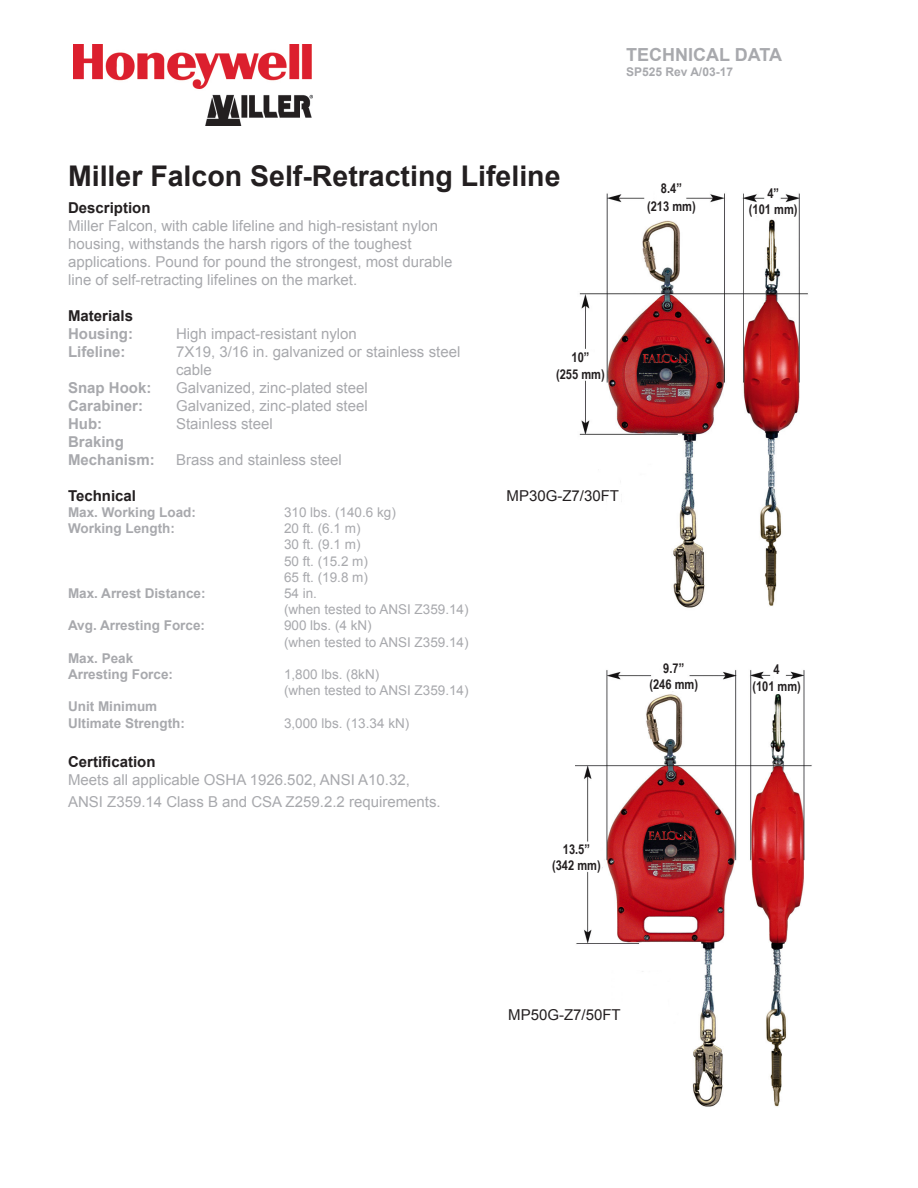
<style>
.page{position:relative;width:918px;height:1188px;background:#fff}
.page>*{position:absolute;margin:0;border:0;box-sizing:border-box;transform-origin:0 0}
.t1{font:700 28.5px "Arial";color:#231f20}
.t2{font:700 18px "Arial";color:#a8a9ad}
.t3{font:15px/18px "Arial";color:#a8a9ad}
.t4{font:700 15px "Arial";color:#a8a9ad}
.t5{font:700 15px "Arial";color:#231f20}
.t6{font:15px "Arial";color:#231f20}
.t7{font:13.5px "Arial";color:#a8a9ad}
.t8{font:700 13.5px "Arial";color:#a8a9ad}
.t9{font:700 13.5px "Arial Narrow";color:#231f20}
.t10{font:700 12px "Arial";color:#a8a9ad}
</style>
<div class="page">
<img style="left:579px;top:193px;width:229px;height:415px">
<img style="left:73px;top:45px;width:240px;height:80px">
<img style="left:575px;top:670px;width:237px;height:437px">
<p class="t2" style="left:626px;top:43px;width:157px">TECHNICAL DATA</p>
<p class="t10" style="left:626px;top:63px;width:108px">SP525 Rev A/03-17</p>
<p class="t1" style="left:68px;top:157px;width:494px">Miller Falcon Self-Retracting Lifeline</p>
<p class="t5" style="left:68px;top:198px;width:84px">Description</p>
<p class="t3" style="left:68px;top:217px;width:372px">Miller Falcon, with cable lifeline and high-resistant nylon</p>
<p class="t3" style="left:68px;top:235px;width:345px">housing, withstands the harsh rigors of the toughest</p>
<p class="t3" style="left:68px;top:253px;width:386px">applications. Pound for pound the strongest, most durable</p>
<p class="t3" style="left:68px;top:271px;width:291px">line of self-retracting lifelines on the market.</p>
<p class="t5" style="left:68px;top:306px;width:67px">Materials</p>
<p class="t4" style="left:68px;top:324px;width:66px">Housing:</p>
<p class="t3" style="left:176px;top:325px;width:182px">High impact-resistant nylon</p>
<p class="t4" style="left:68px;top:342px;width:59px">Lifeline:</p>
<p class="t3" style="left:176px;top:343px;width:286px">7X19, 3/16 in. galvanized or stainless steel cable</p>
<p class="t4" style="left:68px;top:378px;width:85px">Snap Hook:</p>
<p class="t3" style="left:176px;top:379px;width:193px">Galvanized, zinc-plated steel</p>
<p class="t4" style="left:68px;top:396px;width:77px">Carabiner:</p>
<p class="t3" style="left:176px;top:397px;width:193px">Galvanized, zinc-plated steel</p>
<p class="t4" style="left:68px;top:414px;width:36px">Hub:</p>
<p class="t3" style="left:176px;top:415px;width:98px">Stainless steel</p>
<p class="t4" style="left:68px;top:432px;width:57px">Braking</p>
<p class="t4" style="left:68px;top:450px;width:88px">Mechanism:</p>
<p class="t3" style="left:176px;top:451px;width:167px">Brass and stainless steel</p>
<p class="t5" style="left:68px;top:486px;width:70px">Technical</p>
<p class="t8" style="left:68px;top:503px;width:130px">Max. Working Load:</p>
<p class="t7" style="left:284px;top:503px;width:113px">310 lbs. (140.6 kg)</p>
<p class="t8" style="left:68px;top:519px;width:108px">Working Length:</p>
<p class="t7" style="left:284px;top:520px;width:78px">20 ft. (6.1 m)</p>
<p class="t7" style="left:284px;top:536px;width:78px">30 ft. (9.1 m)</p>
<p class="t7" style="left:284px;top:552px;width:86px">50 ft. (15.2 m)</p>
<p class="t7" style="left:284px;top:568px;width:86px">65 ft. (19.8 m)</p>
<p class="t8" style="left:68px;top:584px;width:139px">Max. Arrest Distance:</p>
<p class="t7" style="left:284px;top:584px;width:35px">54 in.</p>
<p class="t7" style="left:284px;top:601px;width:186px">(when tested to ANSI Z359.14)</p>
<p class="t8" style="left:68px;top:617px;width:139px">Avg. Arresting Force:</p>
<p class="t7" style="left:284px;top:617px;width:89px">900 lbs. (4 kN)</p>
<p class="t7" style="left:284px;top:633px;width:186px">(when tested to ANSI Z359.14)</p>
<p class="t8" style="left:68px;top:649px;width:67px">Max. Peak</p>
<p class="t8" style="left:68px;top:665px;width:107px">Arresting Force:</p>
<p class="t7" style="left:284px;top:665px;width:97px">1,800 lbs. (8kN)</p>
<p class="t7" style="left:284px;top:682px;width:186px">(when tested to ANSI Z359.14)</p>
<p class="t8" style="left:68px;top:698px;width:91px">Unit Minimum</p>
<p class="t8" style="left:68px;top:714px;width:119px">Ultimate Strength:</p>
<p class="t7" style="left:284px;top:714px;width:127px">3,000 lbs. (13.34 kN)</p>
<p class="t5" style="left:68px;top:752px;width:89px">Certification</p>
<p class="t3" style="left:68px;top:771px;width:343px">Meets all applicable OSHA 1926.502, ANSI A10.32,</p>
<p class="t3" style="left:68px;top:793px;width:374px">ANSI Z359.14 Class B and CSA Z259.2.2 requirements.</p>
<p class="t9" style="left:572px;top:347px;width:19px">10”</p>
<p class="t9" style="left:556px;top:364px;width:50px">(255 mm)</p>
<p class="t6" style="left:507px;top:486px;width:114px">MP30G-Z7/30FT</p>
<p class="t9" style="left:563px;top:839px;width:29px">13.5”</p>
<p class="t9" style="left:552px;top:855px;width:50px">(342 mm)</p>
<p class="t9" style="left:661px;top:178px;width:22px">8.4”</p>
<p class="t9" style="left:647px;top:196px;width:50px">(213 mm)</p>
<p class="t9" style="left:663px;top:658px;width:22px">9.7”</p>
<p class="t9" style="left:649px;top:674px;width:50px">(246 mm)</p>
<p class="t9" style="left:767px;top:183px;width:13px">4”</p>
<p class="t9" style="left:749px;top:199px;width:50px">(101 mm)</p>
<p class="t9" style="left:774px;top:659px;width:8px">4</p>
<p class="t9" style="left:752px;top:676px;width:50px">(101 mm)</p>
<p class="t6" style="left:508px;top:1005px;width:114px">MP50G-Z7/50FT</p>
</div>
